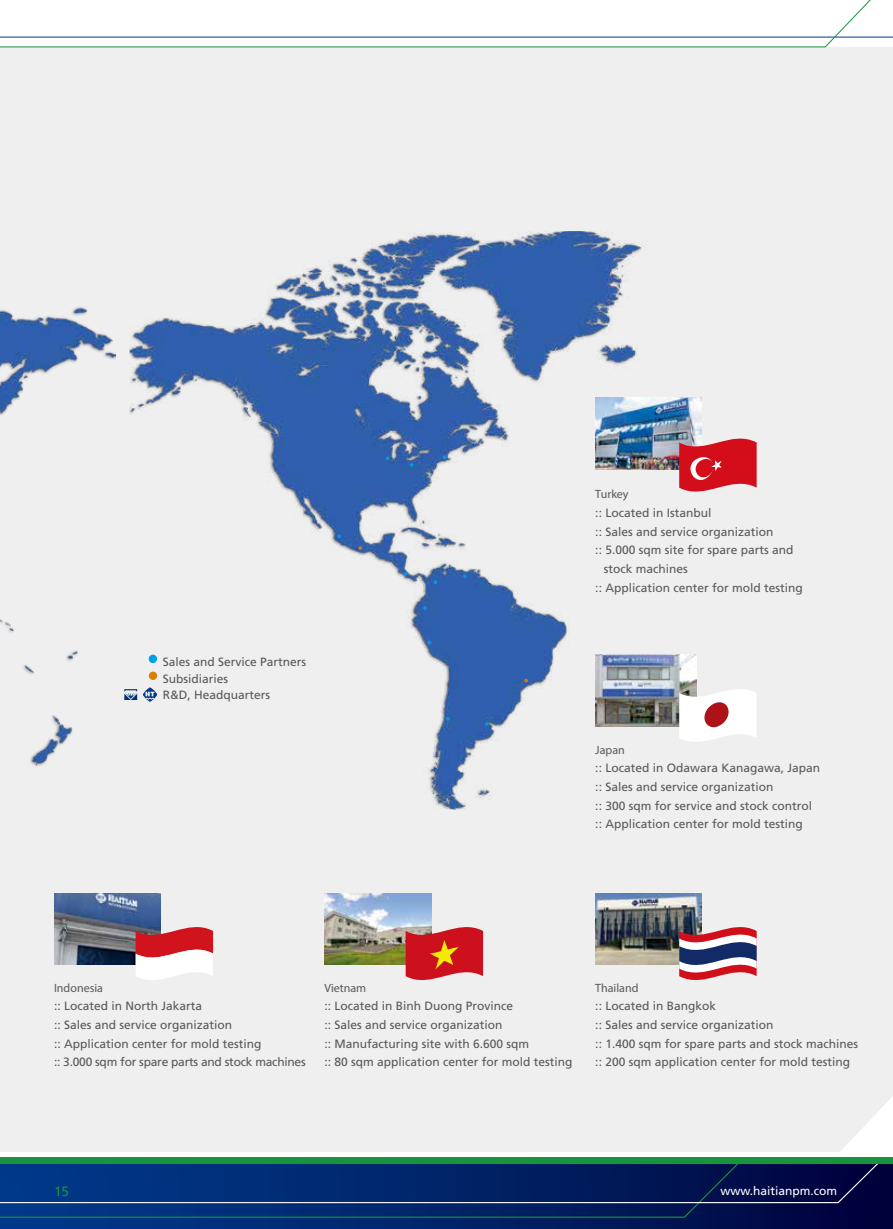
<style>
.page{position:relative;width:893px;height:1229px;background:#fff}
.page>*{position:absolute;margin:0;border:0;box-sizing:border-box;transform-origin:0 0}
.t1{font:13.5px "Frutiger";color:#17943d}
.t2{font:12px/18.6px "Frutiger";color:#5a5757}
.t3{font:12px "Myriad Pro";color:#5a5757}
.t4{font:12px "Frutiger";color:#fff}
</style>
<div class="page">
<div style="left:0;top:75px;width:893px;height:1077px;background:#efefef"></div>
<img style="left:0;top:223px;width:116px;height:578px">
<img style="left:129px;top:231px;width:544px;height:578px">
<img style="left:325px;top:893px;width:106px;height:72px">
<svg style="left:406px;top:917px;width:77px;height:73px"></svg>
<img style="left:595px;top:398px;width:107px;height:72px">
<svg style="left:679px;top:429px;width:78px;height:72px"></svg>
<img style="left:595px;top:893px;width:107px;height:72px">
<svg style="left:679px;top:917px;width:78px;height:73px"></svg>
<img style="left:54px;top:893px;width:106px;height:72px">
<svg style="left:136px;top:917px;width:77px;height:73px"></svg>
<svg style="left:651px;top:466px;width:4px;height:4px"></svg>
<svg style="left:656px;top:490px;width:4px;height:4px"></svg>
<svg style="left:485px;top:722px;width:4px;height:4px"></svg>
<svg style="left:434px;top:580px;width:3px;height:4px"></svg>
<svg style="left:404px;top:572px;width:4px;height:4px"></svg>
<svg style="left:386px;top:456px;width:3px;height:4px"></svg>
<svg style="left:443px;top:455px;width:3px;height:4px"></svg>
<svg style="left:463px;top:574px;width:4px;height:4px"></svg>
<svg style="left:423px;top:606px;width:4px;height:4px"></svg>
<svg style="left:446px;top:717px;width:4px;height:4px"></svg>
<svg style="left:524px;top:679px;width:4px;height:3px"></svg>
<svg style="left:358px;top:546px;width:4px;height:4px"></svg>
<svg style="left:410px;top:463px;width:3px;height:4px"></svg>
<svg style="left:337px;top:534px;width:4px;height:4px"></svg>
<svg style="left:0;top:1164px;width:885px;height:65px;background:#042668"></svg>
<svg style="left:0;top:0;width:893px;height:75px"></svg>
<svg style="left:0;top:1157px;width:893px;height:1px"></svg>
<div style="left:0;top:1158px;width:893px;height:6px;background:#17943d"></div>
<svg style="left:143px;top:687px;width:14px;height:15px"></svg>
<svg style="left:124px;top:689px;width:13px;height:11px"></svg>
<div style="left:149px;top:655px;width:8px;height:8px;background:#00a0e9;border-radius:50%"></div>
<div style="left:149px;top:671px;width:8px;height:9px;background:#da8007;border-radius:50%"></div>
<img style="left:595px;top:655px;width:102px;height:72px">
<svg style="left:679px;top:679px;width:78px;height:72px"></svg>
<p class="t2" style="left:163px;top:654px;width:145px;line-height:16.5px">Sales and Service Partners<br>Subsidiaries<br>R&amp;D, Headquarters</p>
<p class="t3" style="left:595px;top:487px;width:35px">Turkey</p>
<p class="t2" style="left:595px;top:503px;width:118px">:: Located in Istanbul</p>
<p class="t2" style="left:595px;top:522px;width:180px">:: Sales and service organization</p>
<p class="t2" style="left:595px;top:541px;width:200px">:: 5.000 sqm site for spare parts and</p>
<p class="t2" style="left:604px;top:559px;width:86px">stock machines</p>
<p class="t2" style="left:595px;top:578px;width:209px">:: Application center for mold testing</p>
<p class="t3" style="left:595px;top:742px;width:31px">Japan</p>
<p class="t2" style="left:595px;top:759px;width:226px">:: Located in Odawara Kanagawa, Japan :: Sales and service organization<br>:: 300 sqm for service and stock control :: Application center for mold testing</p>
<p class="t3" style="left:54px;top:980px;width:51px">Indonesia</p>
<p class="t2" style="left:54px;top:997px;width:253px">:: Located in North Jakarta<br>:: Sales and service organization<br>:: Application center for mold testing<br>:: 3.000 sqm for spare parts and stock machines</p>
<p class="t3" style="left:325px;top:980px;width:43px">Vietnam</p>
<p class="t2" style="left:325px;top:997px;width:250px">:: Located in Binh Duong Province<br>:: Sales and service organization<br>:: Manufacturing site with 6.600 sqm<br>:: 80 sqm application center for mold testing</p>
<p class="t3" style="left:595px;top:980px;width:45px">Thailand</p>
<p class="t2" style="left:595px;top:997px;width:264px">:: Located in Bangkok<br>:: Sales and service organization<br>:: 1.400 sqm for spare parts and stock machines :: 200 sqm application center for mold testing</p>
<p class="t1" style="left:54px;top:1183px;width:17px">15</p>
<p class="t4" style="left:720px;top:1183px;width:118px">www.haitianpm.com</p>
</div>
